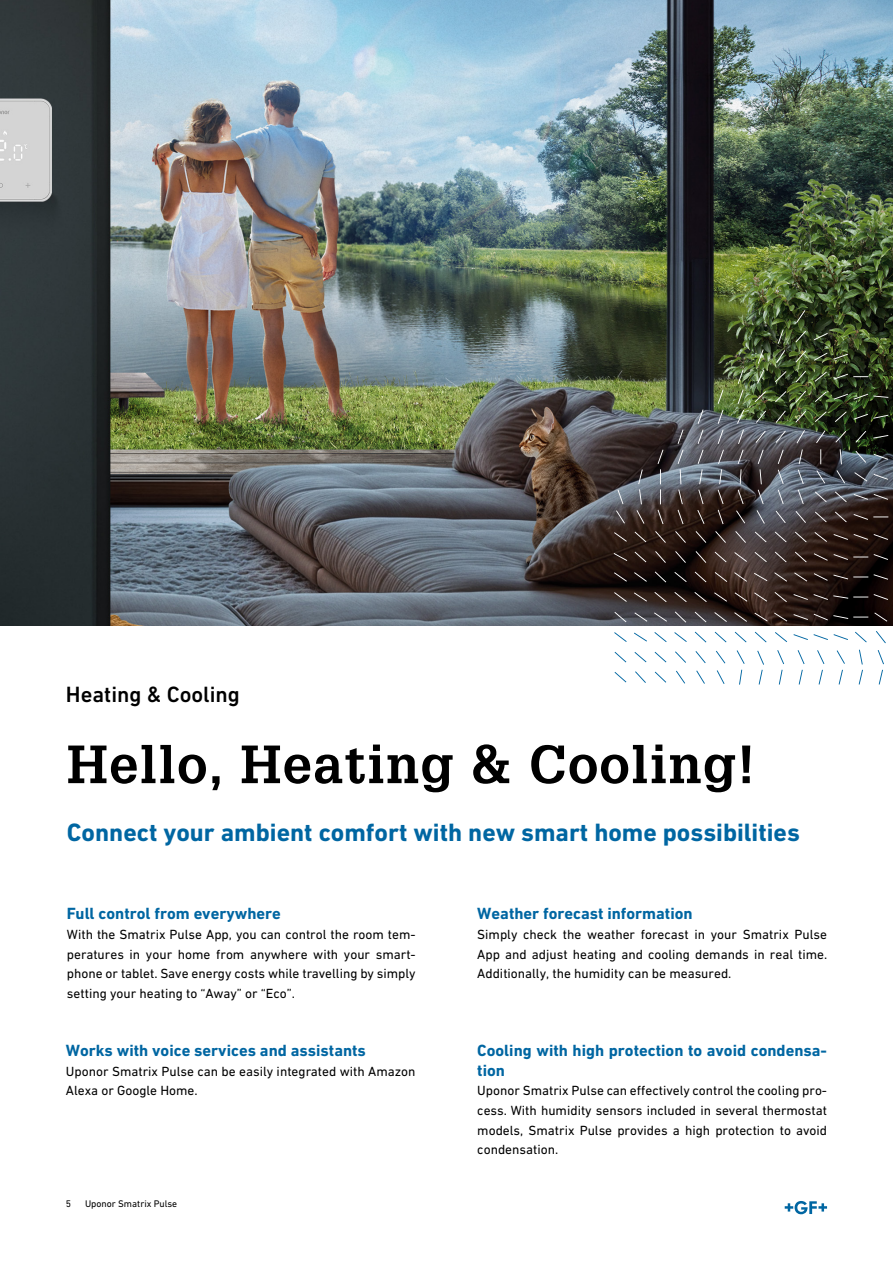
<style>
.page{position:relative;width:893px;height:1263px;background:#fff}
.page>*{position:absolute;margin:0;border:0;box-sizing:border-box;transform-origin:0 0}
.t1{font:700 52.5px "Glypha LT Pro";letter-spacing:.025em;color:#000}
.t2{font:700 25.5px "DIN Next W1 G";color:#0066a2}
.t3{font:500 22.5px "DIN Next W1 G";color:#000}
.t4{font:700 16.5px/19.5px "DIN Next W1 G";color:#0066a2}
.t5{font:13.5px/19.5px "DIN Next W1 G";color:#000;text-align:justify}
.t6{font:9.75px "DIN Next W1 G";color:#000}
</style>
<div class="page">
<img style="left:0;top:0;width:893px;height:626px">
<img style="left:614px;top:310px;width:274px;height:313px">
<svg style="left:614px;top:631px;width:272px;height:54px"></svg>
<svg style="left:785px;top:1201px;width:42px;height:13px"></svg>
<h3 class="t3" style="left:66px;top:681px;width:176px">Heating &amp; Cooling</h3>
<h1 class="t1" style="left:67px;top:732px;width:689px">Hello, Heating &amp; Cooling!</h1>
<h2 class="t2" style="left:67px;top:817px;width:734px">Connect your ambient comfort with new smart home possibilities</h2>
<p class="t4" style="left:67px;top:904px;width:215px">Full control from everywhere</p>
<p class="t5" style="left:67px;top:924px;width:350px">With the Smatrix Pulse App, you can control the room tem&shy;peratures in your home from anywhere with your smart&shy;phone or tablet. Save energy costs while travelling by simply setting your heating to “Away” or “Eco”.</p>
<p class="t4" style="left:66px;top:1041px;width:302px">Works with voice services and assistants</p>
<p class="t5" style="left:66px;top:1061px;width:351px">Uponor Smatrix Pulse can be easily integrated with Amazon<br>Alexa or Google Home.</p>
<p class="t6" style="left:66px;top:1197px;width:7px">5</p>
<p class="t6" style="left:85px;top:1197px;width:94px">Uponor Smatrix Pulse</p>
<p class="t4" style="left:477px;top:904px;width:217px">Weather forecast information</p>
<p class="t5" style="left:477px;top:924px;width:352px">Simply check the weather forecast in your Smatrix Pulse App and adjust heating and cooling demands in real time.<br>Additionally, the humidity can be measured.</p>
<p class="t4" style="left:477px;top:1041px;width:351px">Cooling with high protection to avoid condensa&shy;tion</p>
<p class="t5" style="left:477px;top:1081px;width:351px">Uponor Smatrix Pulse can effectively control the cooling pro&shy;cess. With humidity sensors included in several thermostat models, Smatrix Pulse provides a high protection to avoid condensation.</p>
</div>
